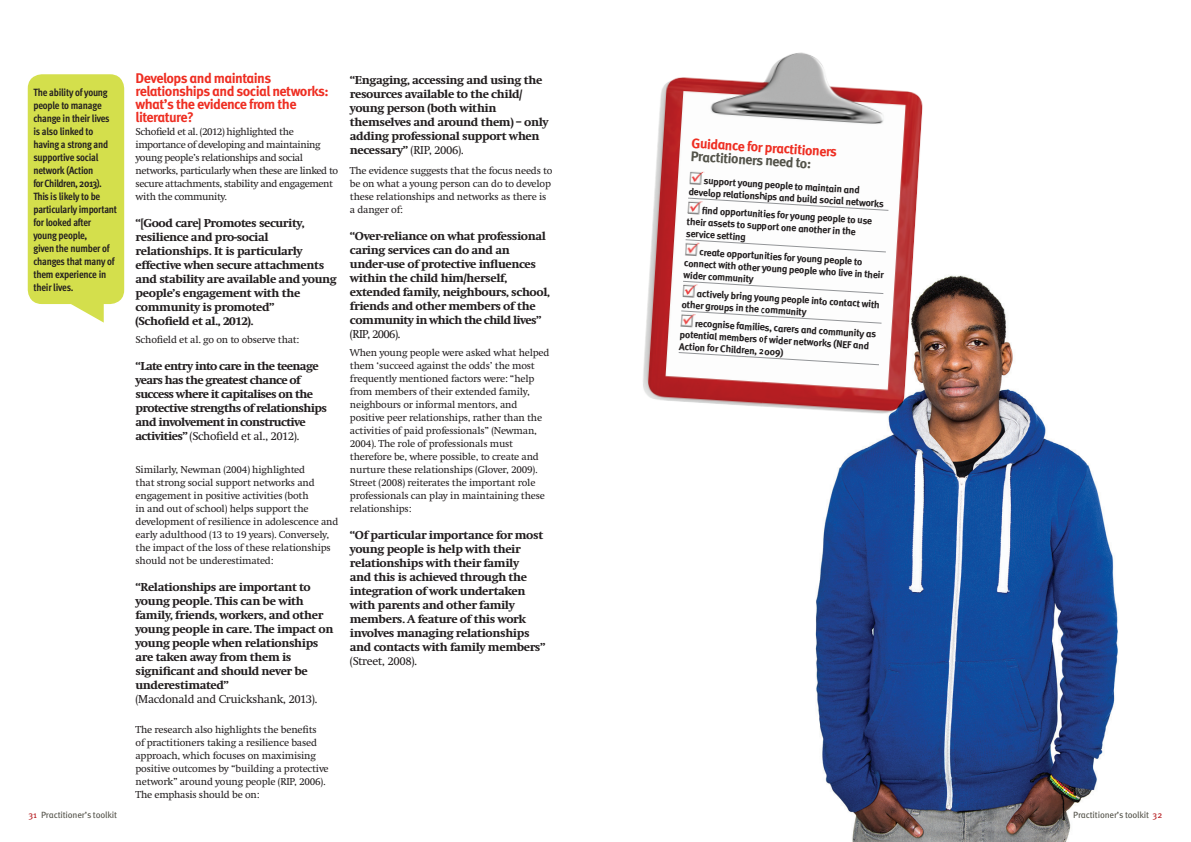
<style>
.page{position:relative;width:1191px;height:842px;background:#fff}
.page>*{position:absolute;margin:0;border:0;box-sizing:border-box;transform-origin:0 0}
.t1{font:700 14px/13px "Meta Actionfor Children";letter-spacing:-.04em;color:#ee2e22}
.t2{font:700 14px "Meta Actionfor Children";color:#53534a}
.t3{font:800 12px/14px "Swift EF";letter-spacing:-.03em;color:#231f20}
.t4{font:800 12px/14px "Swift EF";letter-spacing:-.05em;color:#231f20}
.t5{font:12px "Swift EF";letter-spacing:-.03em;color:#231f20}
.t6{font:10.5px/13px "Swift EF";letter-spacing:-.02em;color:#231f20}
.t7{font:700 10.5px/13px "Meta Cond";letter-spacing:-.02em;color:#231f20}
.t8{font:10.5px/13px "Swift EF";letter-spacing:-.04em;color:#231f20}
.t9{font:700 10px/12.2px "Meta Actionfor Children";color:#231f20}
.t10{font:9px "Meta Actionfor Children";letter-spacing:-.02em;color:#535249}
.s1{font-weight:400}
.s2{color:#b61c20}
</style>
<div class="page">
<img style="left:643px;top:52px;width:280px;height:355px">
<div style="left:28px;top:74px;width:96px;height:230px;background:#d4df4c;border-radius:14px"></div>
<svg style="left:70px;top:304px;width:34px;height:19px"></svg>
<svg style="left:688px;top:198px;width:74px;height:13px"></svg>
<svg style="left:685px;top:239px;width:77px;height:13px"></svg>
<svg style="left:683px;top:281px;width:79px;height:13px"></svg>
<svg style="left:681px;top:311px;width:81px;height:12px"></svg>
<svg style="left:678px;top:352px;width:84px;height:13px"></svg>
<img style="left:689px;top:171px;width:15px;height:14px">
<img style="left:687px;top:200px;width:15px;height:15px">
<img style="left:685px;top:242px;width:15px;height:14px">
<img style="left:682px;top:284px;width:15px;height:14px">
<img style="left:680px;top:313px;width:15px;height:14px">
<img style="left:762px;top:197px;width:356px;height:645px">
<p class="t7" style="left:33px;top:86px;width:85px">The ability of young people to manage change in their lives is also linked to having a strong and supportive social network (Action<br>for Children, 2013).<br>This is likely to be particularly important for looked after young people,<br>given the number of changes that many of them experience in their lives.</p>
<h1 class="t1" style="left:135px;top:72px;width:195px">Develops and maintains relationships and social networks: what’s the evidence from the literature?</h1>
<p class="t8" style="left:135px;top:125px;width:204px">Schofield et al. (2012) highlighted the importance of developing and maintaining young people’s relationships and social networks, particularly when these are linked to secure attachments, stability and engagement with the community.</p>
<p class="t3" style="left:135px;top:216px;width:203px">“[Good care] Promotes security, resilience and pro-social relationships. It is particularly effective when secure attachments and stability are available and young people’s engagement with the community is promoted”<br>(Schofield et al., 2012).</p>
<p class="t6" style="left:135px;top:333px;width:165px">Schofield et al. go on to observe that:</p>
<p class="t4" style="left:135px;top:359px;width:193px">“Late entry into care in the teenage years has the greatest chance of success where it capitalises on the protective strengths of relationships and involvement in constructive activities” <span class="s1">(Schofield et al., 2012).</span></p>
<p class="t6" style="left:135px;top:463px;width:204px">Similarly, Newman (2004) highlighted<br>that strong social support networks and engagement in positive activities (both<br>in and out of school) helps support the development of resilience in adolescence and early adulthood (13 to 19 years). Conversely, the impact of the loss of these relationships should not be underestimated:</p>
<p class="t3" style="left:135px;top:580px;width:199px">“Relationships are important to young people. This can be with family, friends, workers, and other young people in care. The impact on young people when relationships are taken away from them is significant and should never be underestimated”</p>
<p class="t5" style="left:135px;top:693px;width:183px">(Macdonald and Cruickshank, 2013).</p>
<p class="t6" style="left:135px;top:723px;width:195px">The research also highlights the benefits<br>of practitioners taking a resilience based approach, which focuses on maximising positive outcomes by “building a protective network” around young people (RIP, 2006).<br>The emphasis should be on:</p>
<p class="t3" style="left:350px;top:73px;width:200px">“Engaging, accessing and using the resources available to the child/ young person (both within themselves and around them) – only adding professional support when necessary” <span class="s1">(RIP, 2006).</span></p>
<p class="t6" style="left:350px;top:164px;width:204px">The evidence suggests that the focus needs to be on what a young person can do to develop these relationships and networks as there is a danger of:</p>
<p class="t3" style="left:350px;top:229px;width:202px">“Over-reliance on what professional caring services can do and an under-use of protective influences within the child him/herself, extended family, neighbours, school, friends and other members of the community in which the child lives”</p>
<p class="t5" style="left:350px;top:328px;width:52px">(RIP, 2006).</p>
<p class="t6" style="left:350px;top:346px;width:201px">When young people were asked what helped them ‘succeed against the odds’ the most frequently mentioned factors were: “help from members of their extended family, neighbours or informal mentors, and positive peer relationships, rather than the activities of paid professionals” (Newman, 2004). The role of professionals must therefore be, where possible, to create and nurture these relationships (Glover, 2009).<br>Street (2008) reiterates the important role professionals can play in maintaining these relationships:</p>
<p class="t3" style="left:350px;top:528px;width:197px">“Of particular importance for most young people is help with their relationships with their family<br>and this is achieved through the integration of work undertaken with parents and other family members. A feature of this work involves managing relationships and contacts with family members”</p>
<p class="t5" style="left:350px;top:655px;width:69px">(Street, 2008).</p>
<h1 class="t1" style="left:692px;top:136px;width:147px;rotate:4deg">Guidance for practitioners</h1>
<h1 class="t2" style="left:691px;top:147px;width:122px;rotate:4deg">Practitioners need to:</h1>
<p class="t9" style="left:690px;top:173px;width:197px;text-indent:14px;rotate:4deg">support young people to maintain and develop relationships and build social networks</p>
<p class="t9" style="left:688px;top:202px;width:187px;text-indent:14px;rotate:4deg">fi nd opportunities for young people to use their assets to support one another in the service setting</p>
<p class="t9" style="left:685px;top:244px;width:201px;text-indent:14px;rotate:4deg">create opportunities for young people to connect with other young people who live in their wider community</p>
<p class="t9" style="left:683px;top:286px;width:199px;text-indent:14px;rotate:4deg">actively bring young people into contact with other groups in the community</p>
<p class="t9" style="left:681px;top:315px;width:197px;text-indent:14px;rotate:4deg">recognise families, carers and community as potential members of wider networks (NEF and<br>Action for Children, 2009)</p>
<p class="t10" style="left:28px;top:810px;width:90px"><span class="s2">31</span> Practitioner’s toolkit</p>
<p class="t10" style="left:1073px;top:810px;width:91px">Practitioner’s toolkit <span class="s2">32</span></p>
</div>
